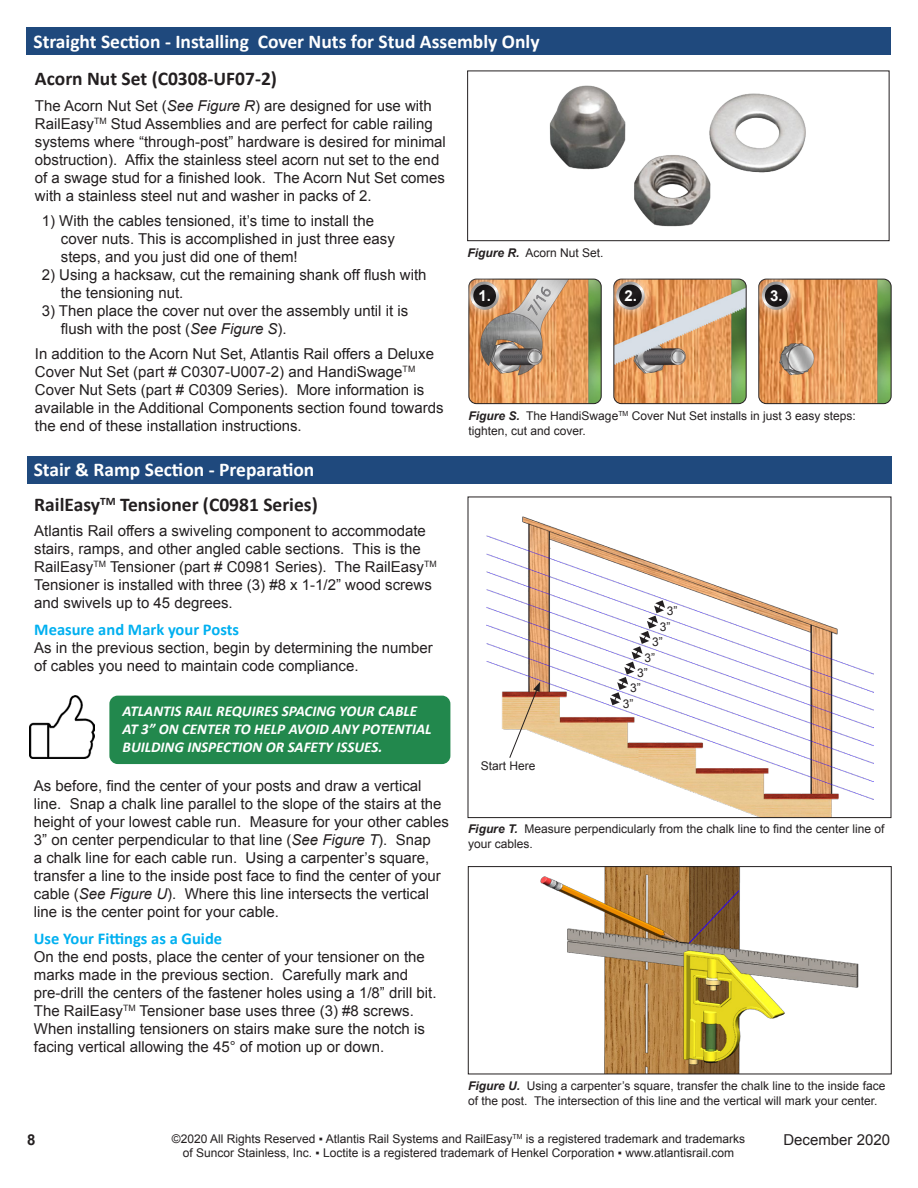
<style>
.page{position:relative;width:918px;height:1188px;background:#fff}
.page>*{position:absolute;margin:0;border:0;box-sizing:border-box;transform-origin:0 0}
.t1{font:700 19.5px "Calibri";color:#fff}
.t2{font:700 19.5px "Calibri";color:#231f20}
.t3{font:700 16.5px "Calibri";color:#00b0f0}
.t4{font:15px/18px "Arial";color:#231f20}
.t5{font:italic 700 15px/18px "Calibri";color:#fff}
.t6{font:700 15px "Arial";color:#fff}
.t7{font:700 15px "Arial";color:#231f20}
.t8{font:12px/14.4px "Arial";color:#231f20}
.s1{font-style:italic}
.s2{font-weight:700;font-style:italic}
</style>
<div class="page">
<img style="left:540px;top:868px;width:319px;height:204px">
<div style="left:468px;top:866px;width:424px;height:208px;border:1px solid #231f20"></div>
<img style="left:486px;top:516px;width:388px;height:300px">
<img style="left:469px;top:279px;width:131px;height:125px">
<div style="left:469px;top:279px;width:133px;height:125px;border:1px solid #231f20;border-radius:8px"></div>
<img style="left:615px;top:279px;width:130px;height:125px">
<div style="left:613px;top:279px;width:134px;height:125px;border:1px solid #231f20;border-radius:8px"></div>
<img style="left:760px;top:279px;width:130px;height:125px">
<div style="left:758px;top:279px;width:134px;height:125px;border:1px solid #231f20;border-radius:8px"></div>
<div style="left:461px;top:272px;width:48px;height:47px;background:#fff;opacity:.75"></div>
<div style="left:470px;top:280px;width:31px;height:30px;background:#231f20;opacity:.5"></div>
<div style="left:607px;top:272px;width:47px;height:47px;background:#fff;opacity:.75"></div>
<div style="left:615px;top:280px;width:32px;height:30px;background:#231f20;opacity:.5"></div>
<div style="left:753px;top:272px;width:47px;height:47px;background:#fff;opacity:.75"></div>
<div style="left:761px;top:280px;width:32px;height:30px;background:#231f20;opacity:.5"></div>
<div style="left:27px;top:456px;width:864px;height:28px;background:#1f497d"></div>
<div style="left:109px;top:696px;width:341px;height:68px;background:#22884d;border-radius:8px"></div>
<img style="left:30px;top:696px;width:64px;height:62px">
<div style="left:27px;top:27px;width:864px;height:28px;background:#1f497d"></div>
<img style="left:549px;top:85px;width:257px;height:142px">
<div style="left:467px;top:71px;width:423px;height:170px;border:1px solid #231f20"></div>
<svg style="left:610px;top:600px;width:55px;height:105px"></svg>
<svg style="left:509px;top:682px;width:31px;height:77px"></svg>
<h1 class="t1" style="left:33px;top:29px;width:508px">Straight Section - Installing Cover Nuts for Stud Assembly Only</h1>
<h1 class="t2" style="left:35px;top:66px;width:243px">Acorn Nut Set (C0308-UF07-2)</h1>
<p class="t4" style="left:35px;top:97px;width:412px">The Acorn Nut Set (<span class="s1">See Figure R</span>) are designed for use with RailEasy<sup>TM</sup> Stud Assemblies and are perfect for cable railing systems where “through-post” hardware is desired for minimal obstruction). Affix the stainless steel acorn nut set to the end of a swage stud for a finished look. The Acorn Nut Set comes with a stainless steel nut and washer in packs of 2.</p>
<p class="t4" style="left:61px;top:212px;width:336px;text-indent:-19px">1) With the cables tensioned, it’s time to install the cover nuts. This is accomplished in just three easy steps, and you just did one of them!</p>
<p class="t4" style="left:61px;top:266px;width:367px;text-indent:-19px">2) Using a hacksaw, cut the remaining shank off flush with the tensioning nut.</p>
<p class="t4" style="left:61px;top:302px;width:349px;text-indent:-19px">3) Then place the cover nut over the assembly until it is flush with the post (<span class="s1">See Figure S</span>).</p>
<p class="t4" style="left:35px;top:345px;width:410px">In addition to the Acorn Nut Set, Atlantis Rail offers a Deluxe Cover Nut Set (part # C0307-U007-2) and HandiSwage<sup>TM </sup>Cover Nut Sets (part # C0309 Series). More information is available in the Additional Components section found towards the end of these installation instructions.</p>
<p class="t8" style="left:468px;top:245px;width:138px"><span class="s2">Figure R.</span> Acorn Nut Set.</p>
<p class="t6" style="left:479px;top:285px;width:14px">1.</p>
<p class="t6" style="left:624px;top:285px;width:14px">2.</p>
<p class="t6" style="left:770px;top:285px;width:14px">3.</p>
<p class="t8" style="left:469px;top:409px;width:389px"><span class="s2">Figure S.</span> The HandiSwage<sup>TM</sup> Cover Nut Set installs in just 3 easy steps: tighten, cut and cover.</p>
<h1 class="t1" style="left:34px;top:457px;width:282px">Stair &amp; Ramp Section - Preparation</h1>
<h1 class="t2" style="left:34px;top:492px;width:285px">RailEasy<sup>TM</sup> Tensioner (C0981 Series)</h1>
<p class="t4" style="left:34px;top:522px;width:404px">Atlantis Rail offers a swiveling component to accommodate stairs, ramps, and other angled cable sections. This is the RailEasy<sup>TM</sup> Tensioner (part # C0981 Series). The RailEasy<sup>TM </sup>Tensioner is installed with three (3) #8 x 1-1/2” wood screws and swivels up to 45 degrees.</p>
<p class="t3" style="left:34px;top:619px;width:206px">Measure and Mark your Posts</p>
<p class="t4" style="left:34px;top:639px;width:400px">As in the previous section, begin by determining the number of cables you need to maintain code compliance.</p>
<p class="t5" style="left:123px;top:702px;width:310px">ATLANTIS RAIL REQUIRES SPACING YOUR CABLE<br>AT 3” ON CENTER TO HELP AVOID ANY POTENTIAL<br>BUILDING INSPECTION OR SAFETY ISSUES.</p>
<p class="t4" style="left:34px;top:777px;width:417px">As before, find the center of your posts and draw a vertical line. Snap a chalk line parallel to the slope of the stairs at the height of your lowest cable run. Measure for your other cables 3” on center perpendicular to that line (<span class="s1">See Figure T</span>). Snap<br>a chalk line for each cable run. Using a carpenter’s square, transfer a line to the inside post face to find the center of your cable (<span class="s1">See Figure U</span>). Where this line intersects the vertical line is the center point for your cable.</p>
<p class="t3" style="left:34px;top:928px;width:190px">Use Your Fittings as a Guide</p>
<p class="t4" style="left:34px;top:948px;width:404px">On the end posts, place the center of your tensioner on the marks made in the previous section. Carefully mark and pre-drill the centers of the fastener holes using a 1/8” drill bit.<br>The RailEasy<sup>TM</sup> Tensioner base uses three (3) #8 screws.<br>When installing tensioners on stairs make sure the notch is facing vertical allowing the 45° of motion up or down.</p>
<p class="t8" style="left:481px;top:758px;width:56px">Start Here</p>
<p class="t8" style="left:667px;top:604px;width:12px">3”</p>
<p class="t8" style="left:660px;top:620px;width:12px">3”</p>
<p class="t8" style="left:652px;top:635px;width:12px">3”</p>
<p class="t8" style="left:644px;top:650px;width:12px">3”</p>
<p class="t8" style="left:637px;top:666px;width:12px">3”</p>
<p class="t8" style="left:630px;top:681px;width:12px">3”</p>
<p class="t8" style="left:623px;top:696px;width:12px">3”</p>
<p class="t8" style="left:468px;top:822px;width:418px"><span class="s2">Figure T.</span> Measure perpendicularly from the chalk line to find the center line of your cables.</p>
<p class="t8" style="left:468px;top:1079px;width:419px"><span class="s2">Figure U.</span> Using a carpenter’s square, transfer the chalk line to the inside face of the post. The intersection of this line and the vertical will mark your center.</p>
<p class="t8" style="left:172px;top:1132px;width:575px;text-align:center">©2020 All Rights Reserved ▪ Atlantis Rail Systems and RailEasy<sup>TM</sup> is a registered trademark and trademarks of Suncor Stainless, Inc. ▪ Loctite is a registered trademark of Henkel Corporation ▪ www.atlantisrail.com</p>
<p class="t7" style="left:27px;top:1130px;width:10px">8</p>
<p class="t4" style="left:783px;top:1131px;width:108px">December 2020</p>
</div>
